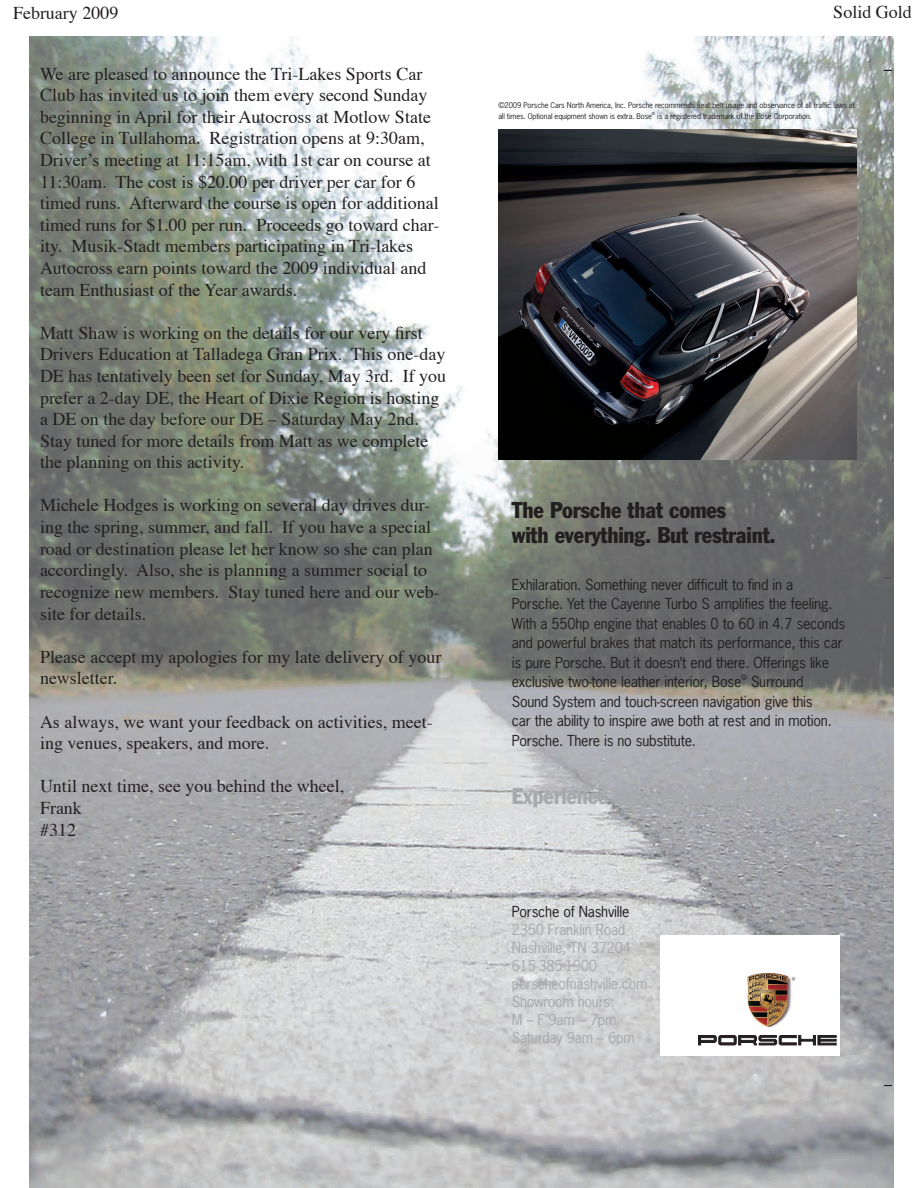
<style>
.page{position:relative;width:918px;height:1188px;background:#fff}
.page>*{position:absolute;margin:0;border:0;box-sizing:border-box;transform-origin:0 0}
.t1{font:condensed 22.5px/25.5px "Porsche Franklin Gothic";letter-spacing:-.01em;color:#231f20}
.t2{font:18px/21.6px "Times";color:#231f20}
.t3{font:14.25px/19.5px "Porsche News Gothic";letter-spacing:-.015em;color:#231f20}
.t4{font:14.25px/18px "Porsche News Gothic";letter-spacing:-.015em;color:#a8a9ad}
.t5{font:7.5px/10.5px "Porsche News Gothic";letter-spacing:-.015em;color:#231f20}
.t6{font:7.2px "Porsche News Gothic";color:#231f20}
.t7{font:3.75px "Porsche News Gothic";color:#231f20}
</style>
<div class="page">
<img style="left:30px;top:36px;width:755px;height:1152px">
<img style="left:785px;top:36px;width:109px;height:1152px">
<svg style="left:472px;top:68px;width:419px;height:1020px;background:#8c8d8d"></svg>
<p class="t2" style="left:13px;top:1px;width:107px">February 2009</p>
<p class="t2" style="left:833px;top:0;width:80px">Solid Gold</p>
<p class="t2" style="left:40px;top:61px;width:401px">We are pleased to announce the Tri-Lakes Sports Car Club has invited us to join them every second Sunday beginning in April for their Autocross at Motlow State College in Tullahoma. Registration opens at 9:30am, Driver’s meeting at 11:15am, with 1st car on course at 11:30am. The cost is $20.00 per driver per car for 6 timed runs. Afterward the course is open for additional timed runs for $1.00 per run. Proceeds go toward char&shy;ity. Musik-Stadt members participating in Tri-lakes Autocross earn points toward the 2009 individual and team Enthusiast of the Year awards.</p>
<p class="t2" style="left:40px;top:320px;width:408px">Matt Shaw is working on the details for our very first Drivers Education at Talladega Gran Prix. This one-day DE has tentatively been set for Sunday, May 3rd. If you prefer a 2-day DE, the Heart of Dixie Region is hosting a DE on the day before our DE – Saturday May 2nd.<br>Stay tuned for more details from Matt as we complete the planning on this activity.</p>
<p class="t2" style="left:40px;top:493px;width:401px">Michele Hodges is working on several day drives dur&shy;ing the spring, summer, and fall. If you have a special road or destination please let her know so she can plan accordingly. Also, she is planning a summer social to recognize new members. Stay tuned here and our web&shy;site for details.</p>
<p class="t2" style="left:40px;top:644px;width:403px">Please accept my apologies for my late delivery of your newsletter.</p>
<p class="t2" style="left:40px;top:709px;width:394px">As always, we want your feedback on activities, meet&shy;ing venues, speakers, and more.</p>
<p class="t2" style="left:40px;top:774px;width:306px">Until next time, see you behind the wheel,<br>Frank<br>#312</p>
<p class="t5" style="left:498px;top:100px;width:358px">©2009 Porsche Cars North America, Inc. Porsche recommends seat belt usage and observance of all traffic laws at all times. Optional equipment shown is extra. Bose</p>
<p class="t7" style="left:652px;top:111px;width:5px">®</p>
<p class="t5" style="left:657px;top:110px;width:156px">is a registered trademark of the Bose Corporation.</p>
<p class="t1" style="left:512px;top:497px;width:265px">The Porsche that comes<br>with everything. But restraint.</p>
<p class="t3" style="left:512px;top:574px;width:335px">Exhilaration. Something never difficult to find in a Porsche. Yet the Cayenne Turbo S amplifies the feeling.<br>With a 550hp engine that enables 0 to 60 in 4.7 seconds and powerful brakes that match its performance, this car is pure Porsche. But it doesn’t end there. Offerings like exclusive two-tone leather interior, Bose</p>
<p class="t6" style="left:741px;top:673px;width:7px">®</p>
<p class="t3" style="left:512px;top:672px;width:321px;text-indent:239px">Surround Sound System and touch-screen navigation give this car the ability to inspire awe both at rest and in motion.<br>Porsche. There is no substitute.</p>
<p class="t3" style="left:512px;top:902px;width:119px">Porsche of Nashville</p>
<p class="t4" style="left:512px;top:921px;width:137px">2350 Franklin Road<br>Nashville, TN 37204<br>615-385-1900 porscheofnashville.com<br>Showroom hours:<br>M – F 9am – 7pm<br>Saturday 9am – 6pm</p>
</div>
